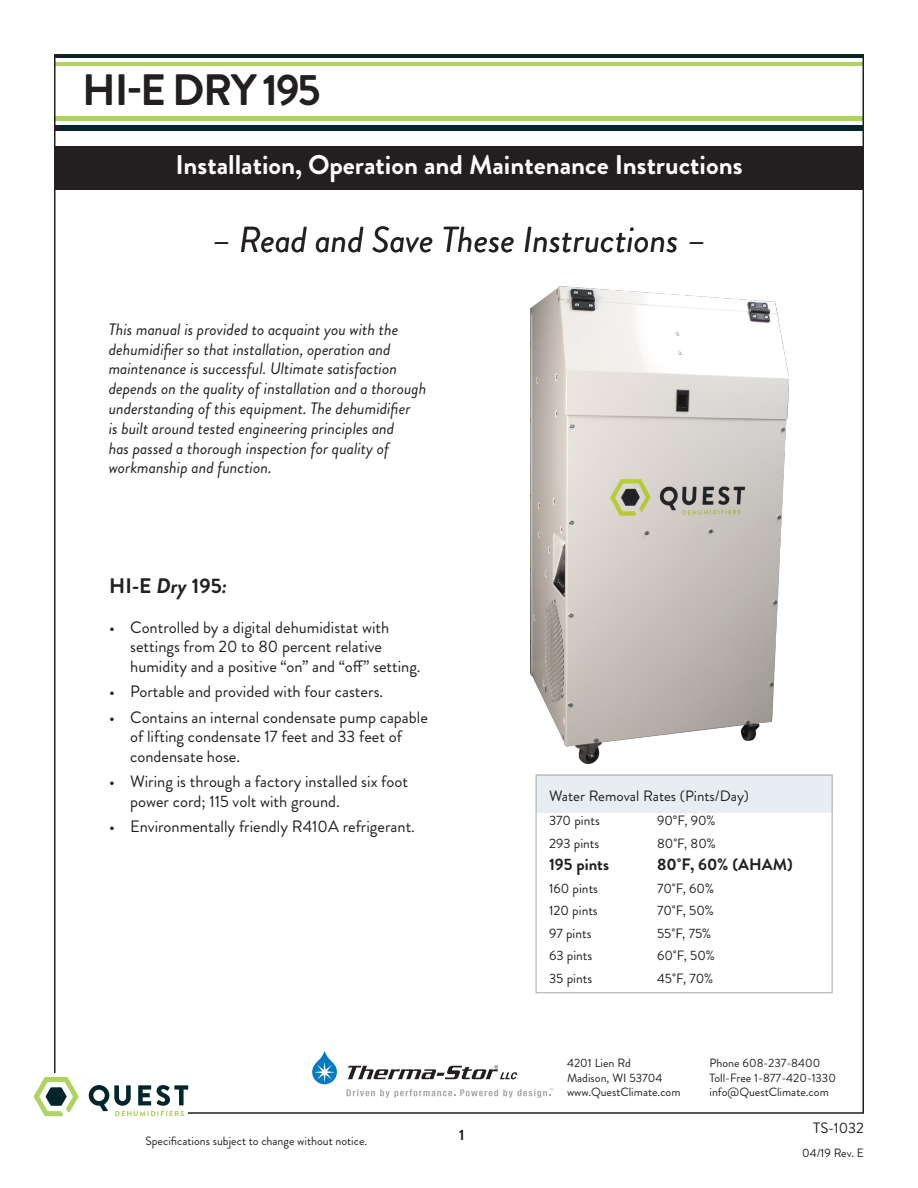
<style>
.page{position:relative;width:918px;height:1188px;background:#fff}
.page>*{position:absolute;margin:0;border:0;box-sizing:border-box;transform-origin:0 0}
.t1{font:700 43.95px "Brandon Grotesque";letter-spacing:-.05em;color:#231f20}
.t2{font:italic 700 43.95px "Brandon Grotesque";letter-spacing:-.05em;color:#231f20}
.t3{font:italic 36px "Brandon Grotesque";color:#231f20}
.t4{font:700 27px "Brandon Grotesque";color:#fff}
.t5{font:700 21px "Brandon Grotesque";color:#231f20}
.Front_Bulleted_Featu{font:16.5px/19.8px "Brandon Grotesque";color:#231f20}
.Cover_italic_text{font:italic 16.5px/19.8px "Brandon Grotesque";color:#231f20}
.t6{font:700 16.5px "Brandon Grotesque";color:#231f20}
.Bold_14_pt_subheads{font:15px "Brandon Grotesque";color:#231f20}
.t7{font:700 15px "Brandon Grotesque";color:#231f20}
.t8{font:13.5px "Brandon Grotesque";color:#231f20}
.body_text{font:12px "Brandon Grotesque";color:#231f20}
.Bold_14_pt_subheads-2{font:12px "Brandon Grotesque";color:#231f20}
.s1{font-style:normal}
.s2{font-style:italic}
</style>
<div class="page">
<div style="left:54px;top:146px;width:810px;height:44px;background:#231f20"></div>
<div style="left:536px;top:774px;width:296px;height:38px;background:#e6eef2"></div>
<div style="left:536px;top:775px;width:296px;height:218px;border:1px solid #a8a9ad"></div>
<img style="left:530px;top:287px;width:258px;height:476px">
<div style="left:59px;top:54px;width:805px;height:76px;background:#00262c"></div>
<div style="left:55px;top:58px;width:809px;height:67px;background:#fff"></div>
<hr style="left:54px;top:62px;width:810px;height:4px;background:#add461">
<hr style="left:54px;top:117px;width:810px;height:4px;background:#add461">
<svg style="left:312px;top:1051px;width:25px;height:33px"></svg>
<svg style="left:348px;top:1065px;width:169px;height:14px"></svg>
<svg style="left:346px;top:1088px;width:208px;height:10px"></svg>
<svg style="left:34px;top:1077px;width:45px;height:39px"></svg>
<svg style="left:89px;top:1085px;width:99px;height:31px"></svg>
<p class="t1" style="left:82px;top:52px;width:170px">Quest Dry</p>
<p class="t2" style="left:82px;top:52px;width:202px"><span class="s1">HI-E</span> Dry 195</p>
<p class="t1" style="left:82px;top:59px;width:240px">HI-E DRY 195</p>
<p class="t4" style="left:175px;top:146px;width:569px">Installation, Operation and Maintenance Instructions</p>
<p class="t3" style="left:212px;top:215px;width:496px">– Read and Save These Instructions –</p>
<p class="Cover_italic_text" style="left:109px;top:319px;width:319px">This manual is provided to acquaint you with the dehumidifier so that installation, operation and maintenance is successful. Ultimate satisfaction depends on the quality of installation and a thorough understanding of this equipment. The dehumidifier<br>is built around tested engineering principles and<br>has passed a thorough inspection for quality of workmanship and function.</p>
<p class="t5" style="left:109px;top:571px;width:120px">HI-E <span class="s2">Dry</span> 195<span class="s2">:</span></p>
<p class="Front_Bulleted_Featu" style="left:130px;top:617px;width:292px;text-indent:-21px">• Controlled by a digital dehumidistat with settings from 20 to 80 percent relative humidity and a positive “on” and “off” setting.</p>
<p class="Front_Bulleted_Featu" style="left:109px;top:682px;width:276px">• Portable and provided with four casters.</p>
<p class="Front_Bulleted_Featu" style="left:130px;top:707px;width:299px;text-indent:-21px">• Contains an internal condensate pump capable of lifting condensate 17 feet and 33 feet of condensate hose.</p>
<p class="Front_Bulleted_Featu" style="left:130px;top:772px;width:279px;text-indent:-21px">• Wiring is through a factory installed six foot power cord; 115 volt with ground.</p>
<p class="Front_Bulleted_Featu" style="left:109px;top:817px;width:307px">• Environmentally friendly R410A refrigerant.</p>
<p class="body_text" style="left:146px;top:1132px;width:223px">Specifications subject to change without notice.</p>
<p class="t7" style="left:459px;top:1124px;width:7px">1</p>
<p class="Bold_14_pt_subheads" style="left:549px;top:786px;width:201px">Water Removal Rates (Pints/Day)</p>
<p class="t8" style="left:549px;top:811px;width:52px">370 pints</p>
<p class="t8" style="left:657px;top:811px;width:60px">90°F, 90%</p>
<p class="t8" style="left:549px;top:834px;width:52px">293 pints</p>
<p class="t8" style="left:657px;top:834px;width:60px">80˚F, 80%</p>
<p class="t6" style="left:549px;top:853px;width:61px">195 pints</p>
<p class="t6" style="left:657px;top:853px;width:137px">80˚F, 60% (AHAM)</p>
<p class="t8" style="left:549px;top:879px;width:51px">160 pints</p>
<p class="t8" style="left:657px;top:879px;width:59px">70˚F, 60%</p>
<p class="t8" style="left:549px;top:901px;width:50px">120 pints</p>
<p class="t8" style="left:657px;top:901px;width:58px">70˚F, 50%</p>
<p class="t8" style="left:549px;top:924px;width:44px">97 pints</p>
<p class="t8" style="left:657px;top:924px;width:56px">55˚F, 75%</p>
<p class="t8" style="left:549px;top:946px;width:45px">63 pints</p>
<p class="t8" style="left:657px;top:946px;width:59px">60˚F, 50%</p>
<p class="t8" style="left:549px;top:969px;width:45px">35 pints</p>
<p class="t8" style="left:657px;top:969px;width:58px">45˚F, 70%</p>
<p class="body_text" style="left:567px;top:1055px;width:65px">4201 Lien Rd</p>
<p class="body_text" style="left:710px;top:1055px;width:112px">Phone 608-237-8400</p>
<p class="body_text" style="left:567px;top:1069px;width:97px">Madison, WI 53704</p>
<p class="body_text" style="left:710px;top:1069px;width:128px">Toll-Free 1-877-420-1330</p>
<p class="body_text" style="left:567px;top:1084px;width:115px">www.QuestClimate.com</p>
<p class="body_text" style="left:710px;top:1084px;width:121px">info@QuestClimate.com</p>
<p class="Bold_14_pt_subheads" style="left:813px;top:1118px;width:52px">TS-1032</p>
<p class="Bold_14_pt_subheads-2" style="left:802px;top:1145px;width:63px">04/19 Rev. E</p>
</div>
